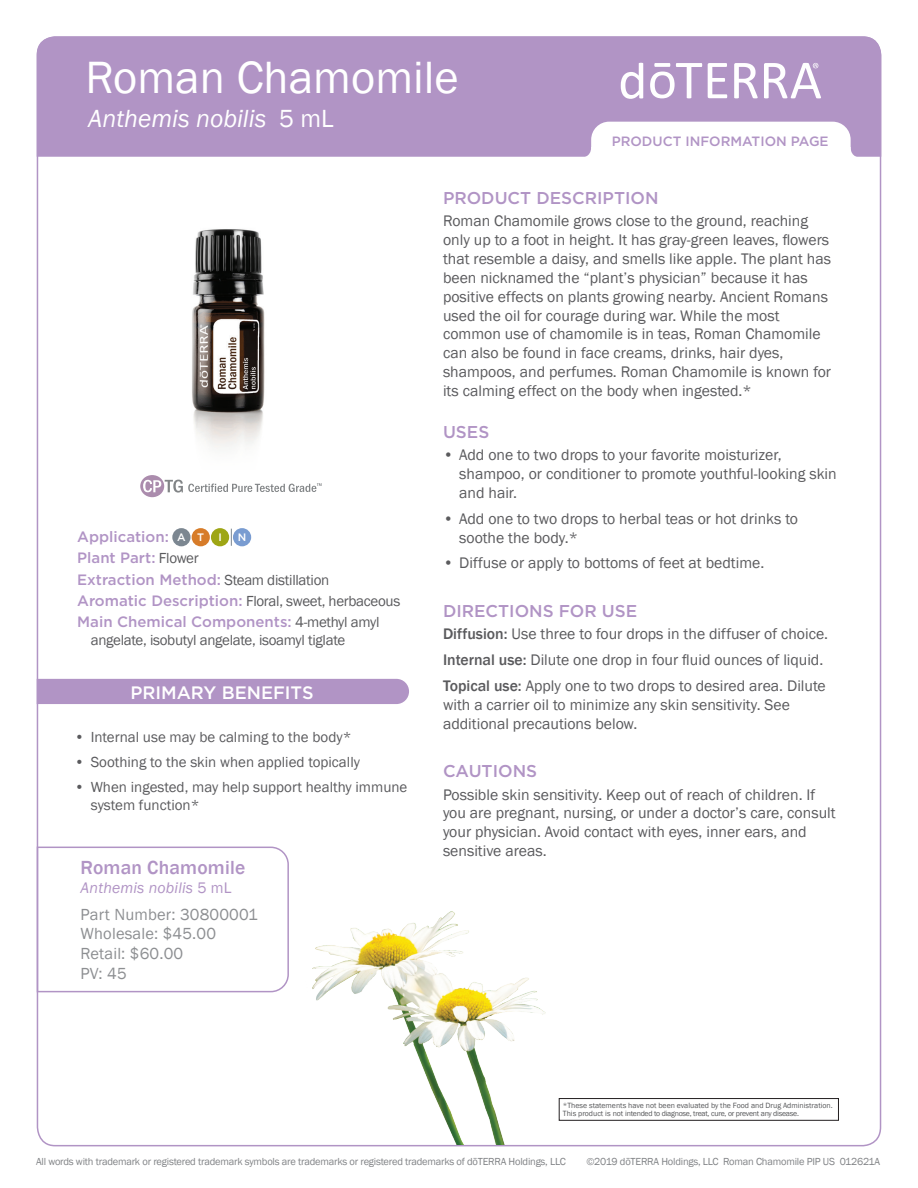
<style>
.page{position:relative;width:918px;height:1188px;background:#fff}
.page>*{position:absolute;margin:0;border:0;box-sizing:border-box;transform-origin:0 0}
.t1{font:46.5px "Franklin Gothic";color:#fff}
.t2{font:italic 25.5px "Franklin Gothic";color:#fff}
.Tag_H1{font:500 19.5px "Franklin Gothic";letter-spacing:.01em;color:#b194c5}
.t3{font:500 18px "Gotham";color:#fff}
.Purple_Headers{font:500 17.1px "Gotham";color:#b194c5}
.Tag_details{font:16.5px "Franklin Gothic";letter-spacing:.01em;color:#8d8f92}
.Body{font:15.75px/18.9px "Franklin Gothic";color:#5a5a5d}
.Directions_Bold_Attr{font:15.75px/18.9px "Franklin Gothic";color:#5a5a5d}
.Tag_H2{font:italic 15.75px "Franklin Gothic";letter-spacing:.01em;color:#b194c5}
.Oil_Attribute_Panel{font:15px/18px "Franklin Gothic";color:#5a5a5d}
.Oil_Attribute_Panel-2{font:15px/18px "Franklin Gothic";letter-spacing:-.02em;color:#5a5a5d}
.Oil_Attribute_Panel-3{font:500 15px "Gotham";color:#b194c5}
.t4{font:500 13.5px "Gotham";color:#b194c5}
.t5{font:500 10.8px "Gotham";color:#fff}
.t6{font:10.5px "Franklin Gothic";letter-spacing:-.02em;color:#808285}
.t7{font:7.8px/8.6px "Franklin Gothic";color:#57585a}
.s1{font-style:normal}
.s2{font-family:"Franklin Gothic";font-weight:400;color:#5a5a5d}
.s3{font-family:"Gotham";font-weight:500;color:#b194c5}
.s4{font-weight:500}
</style>
<div class="page">
<div style="left:37px;top:36px;width:844px;height:121px;background:#b194c5"></div>
<svg style="left:734px;top:63px;width:24px;height:35px"></svg>
<svg style="left:708px;top:63px;width:19px;height:35px"></svg>
<svg style="left:650px;top:63px;width:52px;height:35px"></svg>
<svg style="left:621px;top:63px;width:22px;height:36px"></svg>
<svg style="left:764px;top:63px;width:57px;height:35px"></svg>
<svg style="left:581px;top:122px;width:280px;height:35px"></svg>
<img style="left:192px;top:229px;width:73px;height:220px">
<div style="left:559px;top:1098px;width:280px;height:22px;border:1px solid #231f20"></div>
<svg style="left:140px;top:475px;width:182px;height:22px"></svg>
<img style="left:312px;top:911px;width:234px;height:234px">
<svg style="left:231px;top:529px;width:1px;height:17px"></svg>
<div style="left:172px;top:528px;width:19px;height:18px;background:#7c8791;border-radius:50%"></div>
<div style="left:192px;top:528px;width:18px;height:18px;background:#d77c29;border-radius:50%"></div>
<div style="left:211px;top:528px;width:18px;height:18px;background:#9ea615;border-radius:50%"></div>
<div style="left:233px;top:528px;width:18px;height:18px;background:#799cd1;border-radius:50%"></div>
<div style="left:37px;top:679px;width:372px;height:25px;background:#b194c5"></div>
<svg style="left:36px;top:846px;width:253px;height:147px"></svg>
<p class="t1" style="left:85px;top:49px;width:375px">Roman Chamomile</p>
<p class="t2" style="left:88px;top:103px;width:247px">Anthemis nobilis <span class="s1">5 mL</span></p>
<p class="Oil_Attribute_Panel-3" style="left:77px;top:527px;width:93px">Application:</p>
<p class="t5" style="left:177px;top:530px;width:10px">A</p>
<p class="t5" style="left:197px;top:530px;width:8px">T</p>
<p class="t5" style="left:218px;top:530px;width:5px">I</p>
<p class="t5" style="left:238px;top:530px;width:10px">N</p>
<p class="Oil_Attribute_Panel-3" style="left:77px;top:548px;width:123px">Plant Part: <span class="s2">Flower</span></p>
<p class="Oil_Attribute_Panel-3" style="left:77px;top:570px;width:254px">Extraction Method: <span class="s2">Steam distillation</span></p>
<p class="Oil_Attribute_Panel-2" style="left:77px;top:592px;width:325px"><span class="s3">Aromatic Description:</span> Floral, sweet, herbaceous</p>
<p class="Oil_Attribute_Panel-2" style="left:91px;top:614px;width:290px;text-indent:-14px"><span class="s3">Main Chemical Components:</span> 4-methyl amyl angelate, isobutyl angelate, isoamyl tiglate</p>
<p class="t3" style="left:130px;top:681px;width:185px">PRIMARY BENEFITS</p>
<p class="Oil_Attribute_Panel" style="left:75px;top:729px;width:278px">• Internal use may be calming to the body*</p>
<p class="Oil_Attribute_Panel" style="left:75px;top:753px;width:287px">• Soothing to the skin when applied topically</p>
<p class="Oil_Attribute_Panel" style="left:91px;top:778px;width:318px;text-indent:-16px">• When ingested, may help support healthy immune system function*</p>
<p class="Tag_H1" style="left:81px;top:855px;width:166px">Roman Chamomile</p>
<p class="Tag_H2" style="left:81px;top:878px;width:152px">Anthemis nobilis <span class="s1">5 mL</span></p>
<p class="Tag_details" style="left:81px;top:904px;width:179px">Part Number: 30800001</p>
<p class="Tag_details" style="left:81px;top:924px;width:137px">Wholesale: $45.00</p>
<p class="Tag_details" style="left:81px;top:943px;width:104px">Retail: $60.00</p>
<p class="Tag_details" style="left:81px;top:963px;width:48px">PV: 45</p>
<p class="t4" style="left:612px;top:132px;width:218px">PRODUCT INFORMATION PAGE</p>
<p class="Purple_Headers" style="left:443px;top:187px;width:217px">PRODUCT DESCRIPTION</p>
<p class="Body" style="left:443px;top:212px;width:390px">Roman Chamomile grows close to the ground, reaching only up to a foot in height. It has gray-green leaves, flowers that resemble a daisy, and smells like apple. The plant has been nicknamed the “plant’s physician” because it has positive effects on plants growing nearby. Ancient Romans used the oil for courage during war. While the most common use of chamomile is in teas, Roman Chamomile can also be found in face creams, drinks, hair dyes, shampoos, and perfumes. Roman Chamomile is known for its calming effect on the body when ingested.*</p>
<p class="Purple_Headers" style="left:443px;top:421px;width:48px">USES</p>
<p class="Body" style="left:459px;top:446px;width:379px;text-indent:-16px">• Add one to two drops to your favorite moisturizer, shampoo, or conditioner to promote youthful-looking skin and hair.</p>
<p class="Body" style="left:459px;top:510px;width:340px;text-indent:-16px">• Add one to two drops to herbal teas or hot drinks to soothe the body.*</p>
<p class="Body" style="left:443px;top:554px;width:323px">• Diffuse or apply to bottoms of feet at bedtime.</p>
<p class="Purple_Headers" style="left:443px;top:600px;width:196px">DIRECTIONS FOR USE</p>
<p class="Directions_Bold_Attr" style="left:443px;top:625px;width:387px"><span class="s4">Diffusion:</span> Use three to four drops in the diffuser of choice.</p>
<p class="Directions_Bold_Attr" style="left:443px;top:651px;width:382px"><span class="s4">Internal use:</span> Dilute one drop in four fluid ounces of liquid.</p>
<p class="Directions_Bold_Attr" style="left:443px;top:676px;width:384px"><span class="s4">Topical use:</span> Apply one to two drops to desired area. Dilute with a carrier oil to minimize any skin sensitivity. See additional precautions below.</p>
<p class="Purple_Headers" style="left:443px;top:760px;width:96px">CAUTIONS</p>
<p class="Body" style="left:443px;top:785px;width:394px">Possible skin sensitivity. Keep out of reach of children. If you are pregnant, nursing, or under a doctor’s care, consult your physician. Avoid contact with eyes, inner ears, and sensitive areas.</p>
<p class="t7" style="left:563px;top:1101px;width:271px">*These statements have not been evaluated by the Food and Drug Administration.<br>This product is not intended to diagnose, treat, cure, or prevent any disease.</p>
<p class="t6" style="left:36px;top:1155px;width:531px">All words with trademark or registered trademark symbols are trademarks or registered trademarks of dōTERRA Holdings, LLC</p>
<p class="t6" style="left:586px;top:1155px;width:295px">©2019 dōTERRA Holdings, LLC Roman Chamomile PIP US 012621A</p>
</div>
